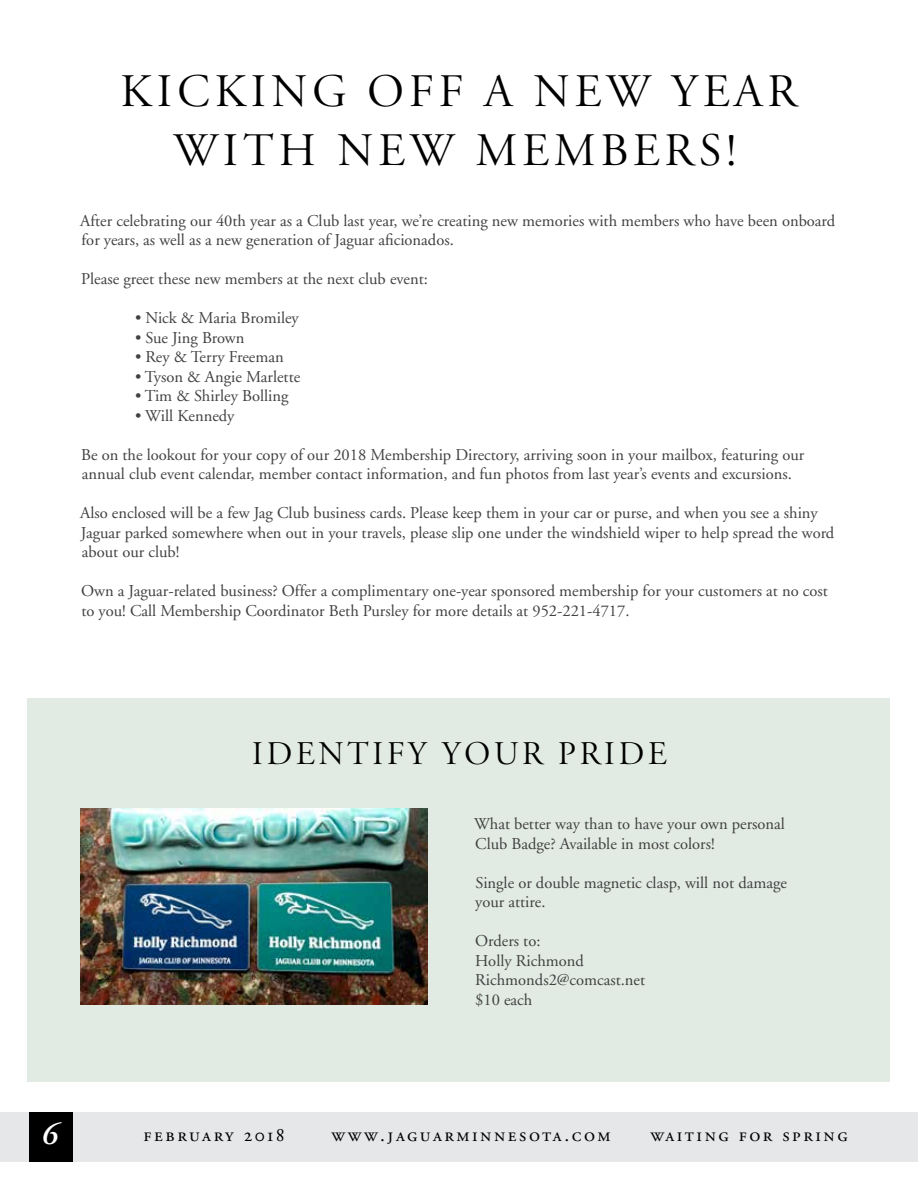
<style>
.page{position:relative;width:918px;height:1188px;background:#fff}
.page>*{position:absolute;margin:0;border:0;box-sizing:border-box;transform-origin:0 0}
.t1{font:46.5px/58.5px "Adobe Garamond Titling";letter-spacing:.1em;color:#000;text-align:center}
.t2{font:33px "Adobe Garamond Titling";letter-spacing:.1em;color:#000}
.t3{font:italic 600 31.5px "Adobe Garamond";color:#fff}
.t4{font:19.5px "Adobe Garamond Regular SC";letter-spacing:.13em;color:#000}
.t5{font:16.5px/19.5px "Adobe Garamond";color:#414042}
</style>
<div class="page">
<div style="left:28px;top:698px;width:862px;height:383px;background:#e1ebe3"></div>
<div style="left:0;top:1112px;width:918px;height:49px;background:#e6e7e8"></div>
<div style="left:30px;top:1112px;width:43px;height:49px;background:#000"></div>
<img style="left:81px;top:809px;width:347px;height:195px">
<h1 class="t1" style="left:120px;top:63px;width:678px">KICKING OFF A NEW YEAR<br>WITH NEW MEMBERS!</h1>
<p class="t5" style="left:80px;top:211px;width:757px">After celebrating our 40th year as a Club last year, we’re creating new memories with members who have been onboard for years, as well as a new generation of Jaguar aficionados.</p>
<p class="t5" style="left:81px;top:270px;width:348px">Please greet these new members at the next club event:</p>
<p class="t5" style="left:135px;top:309px;width:165px">• Nick &amp; Maria Bromiley</p>
<p class="t5" style="left:135px;top:328px;width:111px">• Sue Jing Brown</p>
<p class="t5" style="left:135px;top:348px;width:150px">• Rey &amp; Terry Freeman</p>
<p class="t5" style="left:135px;top:367px;width:167px">• Tyson &amp; Angie Marlette</p>
<p class="t5" style="left:135px;top:387px;width:155px">• Tim &amp; Shirley Bolling</p>
<p class="t5" style="left:135px;top:406px;width:101px">• Will Kennedy</p>
<p class="t5" style="left:81px;top:445px;width:725px">Be on the lookout for your copy of our 2018 Membership Directory, arriving soon in your mailbox, featuring our annual club event calendar, member contact information, and fun photos from last year’s events and excursions.</p>
<p class="t5" style="left:80px;top:504px;width:756px">Also enclosed will be a few Jag Club business cards. Please keep them in your car or purse, and when you see a shiny<br>Jaguar parked somewhere when out in your travels, please slip one under the windshield wiper to help spread the word about our club!</p>
<p class="t5" style="left:81px;top:582px;width:748px">Own a Jaguar-related business? Offer a complimentary one-year sponsored membership for your customers at no cost to you! Call Membership Coordinator Beth Pursley for more details at 952-221-4717.</p>
<h2 class="t2" style="left:252px;top:735px;width:417px">IDENTIFY YOUR PRIDE</h2>
<p class="t5" style="left:474px;top:815px;width:313px">What better way than to have your own personal<br>Club Badge? Available in most colors!</p>
<p class="t5" style="left:475px;top:873px;width:313px">Single or double magnetic clasp, will not damage your attire.</p>
<p class="t5" style="left:475px;top:932px;width:172px">Orders to:<br>Holly Richmond<br>Richmonds2@comcast.net $10 each</p>
<h3 class="t3" style="left:41px;top:1117px;width:18px">6</h3>
<p class="t4" style="left:144px;top:1124px;width:142px">february 2018</p>
<p class="t4" style="left:332px;top:1124px;width:281px">www.jaguarminnesota.com</p>
<p class="t4" style="left:650px;top:1124px;width:199px">waiting for spring</p>
</div>
